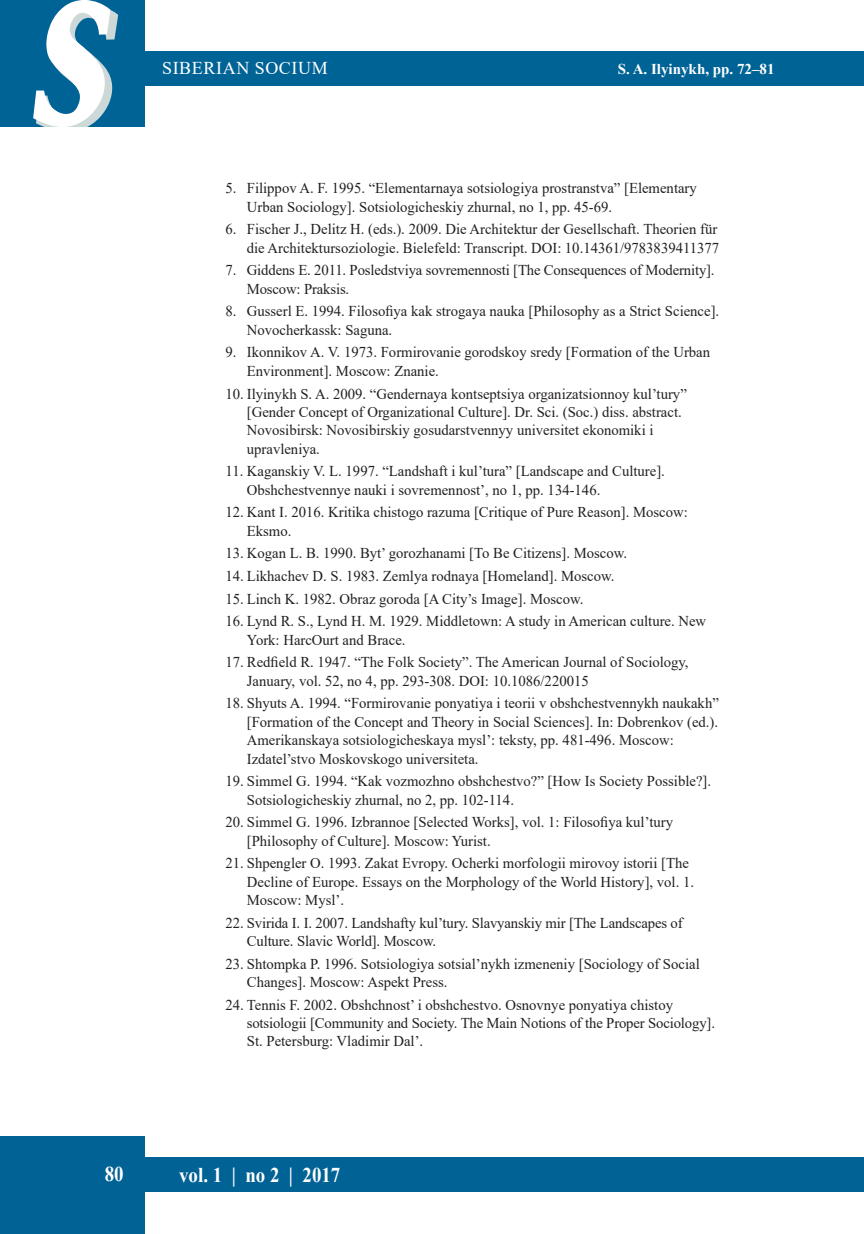
<style>
.page{position:relative;width:864px;height:1234px;background:#fff}
.page>*{position:absolute;margin:0;border:0;box-sizing:border-box;transform-origin:0 0}
.t1{font:italic 700 165px "Quant Antiqua";color:#fff;scale:.75 1}
.t2{font:700 21px "Times New Roman";color:#fff;scale:.9 1}
.t3{font:18px "Times New Roman";letter-spacing:.035em;color:#fff}
.t4{font:15px/18.3px "Times New Roman";color:#231f20}
.t5{font:700 15px "Times New Roman";color:#fff}
</style>
<div class="page">
<div style="left:0;top:0;width:145px;height:128px;background:#006396"></div>
<div style="left:142px;top:51px;width:721px;height:34px;background:#006396"></div>
<div style="left:0;top:1135px;width:145px;height:98px;background:#006295"></div>
<div style="left:142px;top:1157px;width:721px;height:34px;background:#006295"></div>
<svg style="left:32px;top:0;width:89px;height:128px"></svg>
<h1 class="t1" style="left:30px;top:-35px;width:113px">S</h1>
<p class="t3" style="left:162px;top:55px;width:167px">SIBERIAN SOCIUM</p>
<p class="t5" style="left:617px;top:58px;width:158px">S. A. Ilyinykh, pp. 72–81</p>
<p class="t4" style="left:247px;top:179px;width:451px;text-indent:-21px">5. Filippov A. F. 1995. “Elementarnaya sotsiologiya prostranstva” [Elementary<br>Urban Sociology]. Sotsiologicheskiy zhurnal, no 1, pp. 45-69.</p>
<p class="t4" style="left:225px;top:220px;width:495px;text-align:right">6. Fischer J., Delitz H. (eds.). 2009. Die Architektur der Gesellschaft. Theorien für die Architektursoziologie. Bielefeld: Transcript. DOI: 10.14361/9783839411377</p>
<p class="t4" style="left:247px;top:261px;width:469px;text-indent:-21px">7. Giddens E. 2011. Posledstviya sovremennosti [The Consequences of Modernity].<br>Moscow: Praksis.</p>
<p class="t4" style="left:247px;top:302px;width:473px;text-indent:-21px">8. Gusserl E. 1994. Filosofiya kak strogaya nauka [Philosophy as a Strict Science].<br>Novocherkassk: Saguna.</p>
<p class="t4" style="left:247px;top:343px;width:464px;text-indent:-21px">9. Ikonnikov A. V. 1973. Formirovanie gorodskoy sredy [Formation of the Urban<br>Environment]. Moscow: Znanie.</p>
<p class="t4" style="left:247px;top:383px;width:441px;text-indent:-21px">10. Ilyinykh S. A. 2009. “Gendernaya kontseptsiya organizatsionnoy kul’tury” [Gender Concept of Organizational Culture]. Dr. Sci. (Soc.) diss. abstract.<br>Novosibirsk: Novosibirskiy gosudarstvennyy universitet ekonomiki i upravleniya.</p>
<p class="t4" style="left:247px;top:461px;width:419px;text-indent:-21px">11. Kaganskiy V. L. 1997. “Landshaft i kul’tura” [Landscape and Culture].<br>Obshchestvennye nauki i sovremennost’, no 1, pp. 134-146.</p>
<p class="t4" style="left:247px;top:502px;width:442px;text-indent:-21px">12. Kant I. 2016. Kritika chistogo razuma [Critique of Pure Reason]. Moscow:<br>Eksmo.</p>
<p class="t4" style="left:225px;top:543px;width:403px">13. Kogan L. B. 1990. Byt’ gorozhanami [To Be Citizens]. Moscow.</p>
<p class="t4" style="left:225px;top:566px;width:390px">14. Likhachev D. S. 1983. Zemlya rodnaya [Homeland]. Moscow.</p>
<p class="t4" style="left:225px;top:589px;width:359px">15. Linch K. 1982. Obraz goroda [A City’s Image]. Moscow.</p>
<p class="t4" style="left:247px;top:611px;width:460px;text-indent:-21px">16. Lynd R. S., Lynd H. M. 1929. Middletown: A study in American culture. New<br>York: HarcOurt and Brace.</p>
<p class="t4" style="left:247px;top:652px;width:443px;text-indent:-21px">17. Redfield R. 1947. “The Folk Society”. The American Journal of Sociology,<br>January, vol. 52, no 4, pp. 293-308. DOI: 10.1086/220015</p>
<p class="t4" style="left:247px;top:693px;width:473px;text-indent:-21px">18. Shyuts A. 1994. “Formirovanie ponyatiya i teorii v obshchestvennykh naukakh” [Formation of the Concept and Theory in Social Sciences]. In: Dobrenkov (ed.).<br>Amerikanskaya sotsiologicheskaya mysl’: teksty, pp. 481-496. Moscow:<br>Izdatel’stvo Moskovskogo universiteta.</p>
<p class="t4" style="left:247px;top:771px;width:465px;text-indent:-21px">19. Simmel G. 1994. “Kak vozmozhno obshchestvo?” [How Is Society Possible?].<br>Sotsiologicheskiy zhurnal, no 2, pp. 102-114.</p>
<p class="t4" style="left:247px;top:812px;width:427px;text-indent:-21px">20. Simmel G. 1996. Izbrannoe [Selected Works], vol. 1: Filosofiya kul’tury [Philosophy of Culture]. Moscow: Yurist.</p>
<p class="t4" style="left:247px;top:853px;width:448px;text-indent:-21px">21. Shpengler O. 1993. Zakat Evropy. Ocherki morfologii mirovoy istorii [The<br>Decline of Europe. Essays on the Morphology of the World History], vol. 1.<br>Moscow: Mysl’.</p>
<p class="t4" style="left:247px;top:912px;width:437px;text-indent:-21px">22. Svirida I. I. 2007. Landshafty kul’tury. Slavyanskiy mir [The Landscapes of<br>Culture. Slavic World]. Moscow.</p>
<p class="t4" style="left:247px;top:953px;width:454px;text-indent:-21px">23. Shtompka P. 1996. Sotsiologiya sotsial’nykh izmeneniy [Sociology of Social<br>Changes]. Moscow: Aspekt Press.</p>
<p class="t4" style="left:247px;top:994px;width:469px;text-indent:-21px">24. Tennis F. 2002. Obshchnost’ i obshchestvo. Osnovnye ponyatiya chistoy sotsiologii [Community and Society. The Main Notions of the Proper Sociology].<br>St. Petersburg: Vladimir Dal’.</p>
<h2 class="t2" style="left:105px;top:1158px;width:22px">80</h2>
<h2 class="t2" style="left:179px;top:1159px;width:181px">vol. 1 | no 2 | 2017</h2>
</div>
